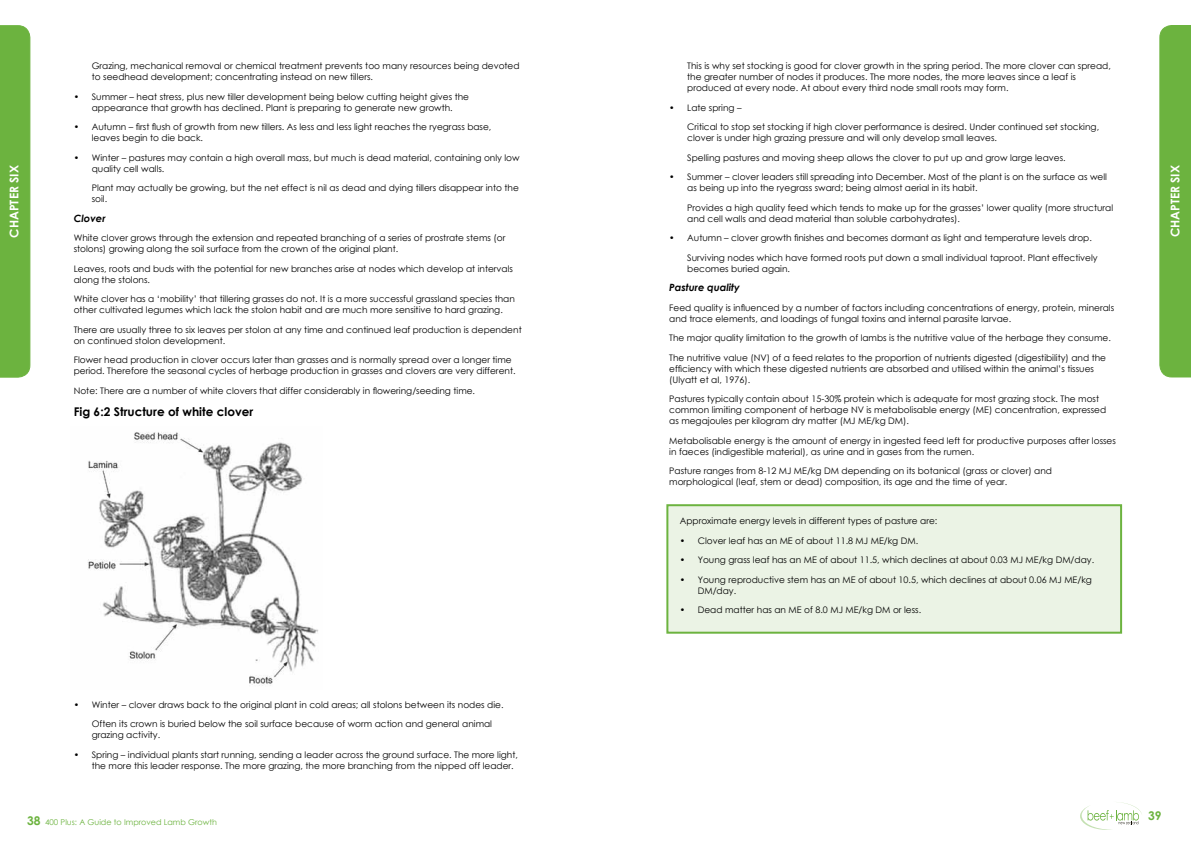
<style>
.page{position:relative;width:1191px;height:842px;background:#fff}
.page>*{position:absolute;margin:0;border:0;box-sizing:border-box;transform-origin:0 0}
.t1{font:700 12px "Century Gothic";color:#000}
.t2{font:700 12px "Century Gothic";color:#fff}
.t3{font:700 12px "Century Gothic";color:#6cb33f}
.t4{font:italic 700 10px "Century Gothic";color:#000}
.t5{font:9px/11px "Century Gothic";color:#000}
.t6{font:8px "Century Gothic";color:#6cb33f}
.s1{font-weight:700;font-size:12px}
</style>
<div class="page">
<div style="left:0;top:25px;width:30px;height:353px;background:#6cb33f"></div>
<svg style="left:1080px;top:802px;width:62px;height:28px"></svg>
<div style="left:1159px;top:25px;width:32px;height:352px;background:#6cb33f"></div>
<div style="left:667px;top:505px;width:454px;height:128px;background:#ebf3e5"></div>
<div style="left:666px;top:504px;width:456px;height:130px;border:2px solid #6cb33f"></div>
<img style="left:88px;top:432px;width:230px;height:254px">
<h1 class="t2" style="left:5px;top:238px;width:74px;rotate:-90deg">CHAPTER SIX</h1>
<p class="t5" style="left:92px;top:60px;width:429px">Grazing, mechanical removal or chemical treatment prevents too many resources being devoted to seedhead development; concentrating instead on new tillers.</p>
<p class="t5" style="left:74px;top:91px;width:397px;text-align:center">• Summer – heat stress, plus new tiller development being below cutting height gives the appearance that growth has declined. Plant is preparing to generate new growth.</p>
<p class="t5" style="left:92px;top:121px;width:401px;text-indent:-18px">• Autumn – first flush of growth from new tillers. As less and less light reaches the ryegrass base, leaves begin to die back.</p>
<p class="t5" style="left:92px;top:152px;width:429px;text-indent:-18px">• Winter – pastures may contain a high overall mass, but much is dead material, containing only low quality cell walls.</p>
<p class="t5" style="left:92px;top:182px;width:429px">Plant may actually be growing, but the net effect is nil as dead and dying tillers disappear into the soil.</p>
<p class="t4" style="left:74px;top:210px;width:33px">Clover</p>
<p class="t5" style="left:74px;top:232px;width:433px">White clover grows through the extension and repeated branching of a series of prostrate stems (or stolons) growing along the soil surface from the crown of the original plant.</p>
<p class="t5" style="left:74px;top:263px;width:441px">Leaves, roots and buds with the potential for new branches arise at nodes which develop at intervals along the stolons.</p>
<p class="t5" style="left:74px;top:293px;width:443px">White clover has a ‘mobility’ that tillering grasses do not. It is a more successful grassland species than other cultivated legumes which lack the stolon habit and are much more sensitive to hard grazing.</p>
<p class="t5" style="left:74px;top:324px;width:449px">There are usually three to six leaves per stolon at any time and continued leaf production is dependent on continued stolon development.</p>
<p class="t5" style="left:74px;top:354px;width:443px">Flower head production in clover occurs later than grasses and is normally spread over a longer time period. Therefore the seasonal cycles of herbage production in grasses and clovers are very different.</p>
<p class="t5" style="left:74px;top:385px;width:403px">Note: There are a number of white clovers that differ considerably in flowering/seeding time.</p>
<h1 class="t1" style="left:74px;top:403px;width:181px">Fig 6:2 Structure of white clover</h1>
<p class="t5" style="left:92px;top:695px;width:413px;line-height:19.5px;text-indent:-18px">• Winter – clover draws back to the original plant in cold areas; all stolons between its nodes die.<br>Often its crown is buried below the soil surface because of worm action and general animal</p>
<p class="t5" style="left:92px;top:729px;width:70px">grazing activity.</p>
<p class="t5" style="left:92px;top:749px;width:428px;text-indent:-18px">• Spring – individual plants start running, sending a leader across the ground surface. The more light, the more this leader response. The more grazing, the more branching from the nipped off leader.</p>
<p class="t6" style="left:27px;top:817px;width:191px"><span class="s1">38</span> 400 Plus: A Guide to Improved Lamb Growth</p>
<p class="t5" style="left:687px;top:60px;width:425px">This is why set stocking is good for clover growth in the spring period. The more clover can spread, the greater number of nodes it produces. The more nodes, the more leaves since a leaf is produced at every node. At about every third node small roots may form.</p>
<p class="t5" style="left:687px;top:97px;width:413px;line-height:19.5px;text-indent:-18px">• Late spring –<br>Critical to stop set stocking if high clover performance is desired. Under continued set stocking,</p>
<p class="t5" style="left:687px;top:128px;width:380px;line-height:19.5px">clover is under high grazing pressure and will only develop small leaves.<br>Spelling pastures and moving sheep allows the clover to put up and grow large leaves.</p>
<p class="t5" style="left:687px;top:171px;width:421px;text-indent:-18px">• Summer – clover leaders still spreading into December. Most of the plant is on the surface as well as being up into the ryegrass sward; being almost aerial in its habit.</p>
<p class="t5" style="left:687px;top:202px;width:427px">Provides a high quality feed which tends to make up for the grasses’ lower quality (more structural and cell walls and dead material than soluble carbohydrates).</p>
<p class="t5" style="left:687px;top:228px;width:412px;line-height:19.5px;text-indent:-18px">• Autumn – clover growth finishes and becomes dormant as light and temperature levels drop.<br>Surviving nodes which have formed roots put down a small individual taproot. Plant effectively</p>
<p class="t5" style="left:687px;top:263px;width:104px">becomes buried again.</p>
<p class="t4" style="left:669px;top:280px;width:72px">Pasture quality</p>
<p class="t5" style="left:669px;top:302px;width:446px">Feed quality is influenced by a number of factors including concentrations of energy, protein, minerals and trace elements, and loadings of fungal toxins and internal parasite larvae.</p>
<p class="t5" style="left:669px;top:328px;width:443px;line-height:19.5px">The major quality limitation to the growth of lambs is the nutritive value of the herbage they consume.<br>The nutritive value (NV) of a feed relates to the proportion of nutrients digested (digestibility) and the</p>
<p class="t5" style="left:669px;top:363px;width:426px">efficiency with which these digested nutrients are absorbed and utilised within the animal’s tissues (Ulyatt et aI, 1976).</p>
<p class="t5" style="left:669px;top:393px;width:438px">Pastures typically contain about 15-30% protein which is adequate for most grazing stock. The most common limiting component of herbage NV is metabolisable energy (ME) concentration, expressed as megajoules per kilogram dry matter (MJ ME/kg DM).</p>
<p class="t5" style="left:669px;top:435px;width:448px">Metabolisable energy is the amount of energy in ingested feed left for productive purposes after losses in faeces (indigestible material), as urine and in gases from the rumen.</p>
<p class="t5" style="left:669px;top:465px;width:384px">Pasture ranges from 8-12 MJ ME/kg DM depending on its botanical (grass or clover) and morphological (leaf, stem or dead) composition, its age and the time of year.</p>
<p class="t5" style="left:679px;top:515px;width:259px">Approximate energy levels in different types of pasture are:</p>
<p class="t5" style="left:679px;top:535px;width:240px">• Clover leaf has an ME of about 11.8 MJ ME/kg DM.</p>
<p class="t5" style="left:679px;top:554px;width:416px">• Young grass leaf has an ME of about 11.5, which declines at about 0.03 MJ ME/kg DM/day.</p>
<p class="t5" style="left:697px;top:574px;width:396px;text-indent:-18px">• Young reproductive stem has an ME of about 10.5, which declines at about 0.06 MJ ME/kg<br>DM/day.</p>
<p class="t5" style="left:679px;top:604px;width:243px">• Dead matter has an ME of 8.0 MJ ME/kg DM or less.</p>
<h1 class="t2" style="left:1165px;top:237px;width:74px;rotate:-90deg">CHAPTER SIX</h1>
<h1 class="t3" style="left:1148px;top:806px;width:15px">39</h1>
</div>
